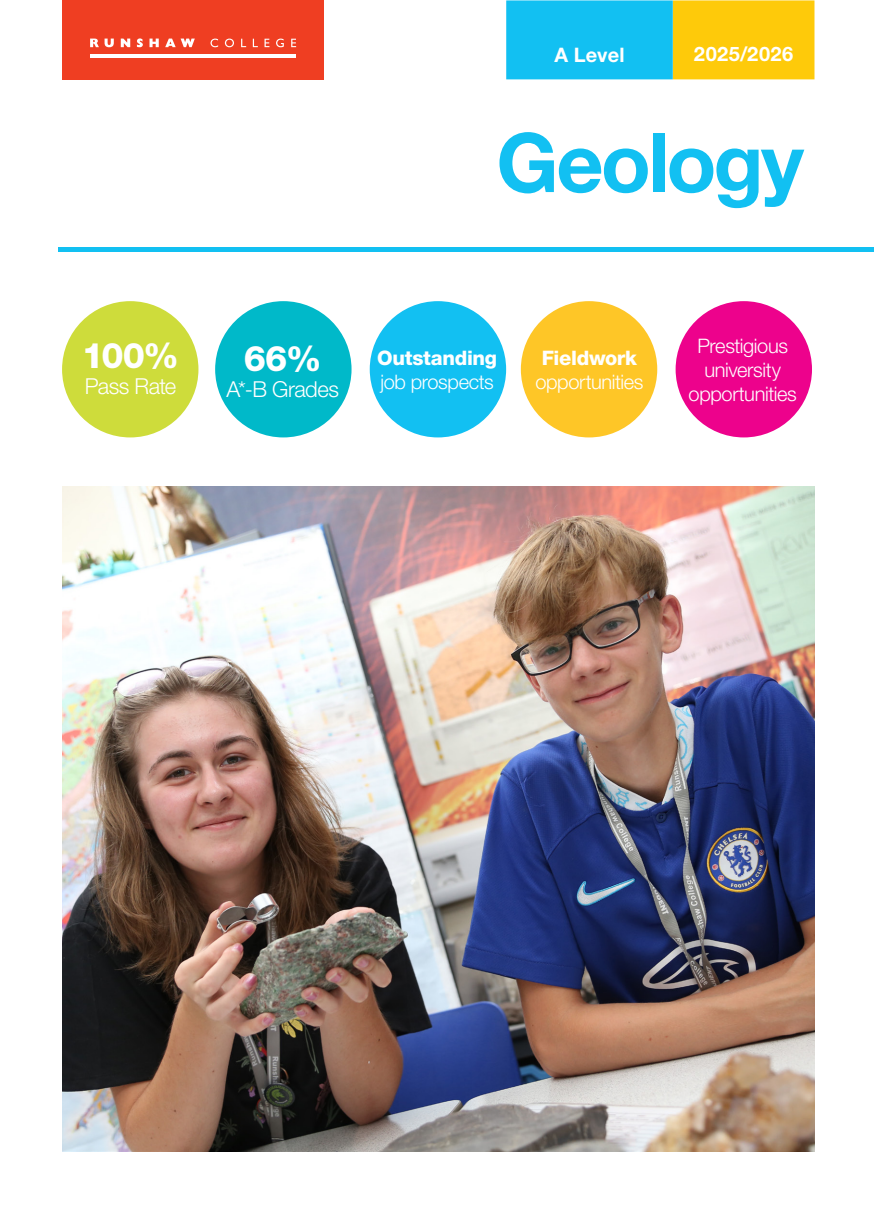
<style>
.page{position:relative;width:874px;height:1225px;background:#fff}
.page>*{position:absolute;margin:0;border:0;box-sizing:border-box;transform-origin:0 0}
.t1{font:700 82px "Helvetica Neue LT Pro";letter-spacing:-.035em;color:#12c0f2}
.t2{font:800 35.2px "Helvetica Neue LT Pro";color:#fff}
.t3{font:300 22px "Helvetica Neue LT Pro";letter-spacing:-.025em;color:#fff}
.t4{font:300 20px/24px "Helvetica Neue LT Pro";letter-spacing:-.02em;color:#fff;text-align:center}
.t5{font:700 20px "Helvetica Neue LT Pro";letter-spacing:.02em;color:#fff}
.s1{font-weight:800}
</style>
<div class="page">
<div style="left:62px;top:0;width:262px;height:79px;background:#ef3e22"></div>
<svg style="left:506px;top:0;width:308px;height:79px;background:#7ec589"></svg>
<div style="left:62px;top:301px;width:136px;height:136px;background:#cedc3b;border-radius:50%"></div>
<div style="left:215px;top:301px;width:136px;height:136px;background:#00b9c9;border-radius:50%"></div>
<div style="left:369px;top:301px;width:137px;height:136px;background:#12c0f2;border-radius:50%"></div>
<div style="left:520px;top:301px;width:137px;height:136px;background:#fec627;border-radius:50%"></div>
<div style="left:675px;top:301px;width:136px;height:136px;background:#ed028c;border-radius:50%"></div>
<div style="left:58px;top:247px;width:815px;height:5px;background:#12c0f2"></div>
<img style="left:62px;top:487px;width:752px;height:664px">
<hr style="left:90px;top:54px;width:206px;height:4px;background:#fff">
<svg style="left:90px;top:39px;width:24px;height:8px"></svg>
<svg style="left:121px;top:39px;width:9px;height:8px"></svg>
<svg style="left:137px;top:38px;width:6px;height:9px"></svg>
<svg style="left:149px;top:39px;width:10px;height:8px"></svg>
<svg style="left:165px;top:39px;width:30px;height:8px"></svg>
<svg style="left:210px;top:39px;width:8px;height:8px"></svg>
<svg style="left:225px;top:39px;width:9px;height:8px"></svg>
<svg style="left:241px;top:39px;width:5px;height:8px"></svg>
<svg style="left:253px;top:39px;width:5px;height:8px"></svg>
<svg style="left:264px;top:39px;width:5px;height:8px"></svg>
<svg style="left:276px;top:39px;width:8px;height:8px"></svg>
<svg style="left:291px;top:39px;width:5px;height:8px"></svg>
<p class="t5" style="left:554px;top:43px;width:72px">A Level</p>
<p class="t5" style="left:693px;top:42px;width:101px">2025/2026</p>
<p class="t1" style="left:496px;top:112px;width:309px">Geology</p>
<p class="t2" style="left:82px;top:334px;width:99px">100%</p>
<p class="t3" style="left:85px;top:373px;width:93px">Pass Rate</p>
<p class="t2" style="left:244px;top:337px;width:79px">66%</p>
<p class="t3" style="left:226px;top:376px;width:114px">A*-B Grades</p>
<p class="t4" style="left:377px;top:345px;width:121px;text-align:left"><span class="s1">Outstanding </span>job prospects</p>
<p class="t4" style="left:535px;top:345px;width:110px"><span class="s1">Fieldwork </span>opportunities</p>
<p class="t4" style="left:688px;top:333px;width:110px">Prestigious university opportunities</p>
</div>
